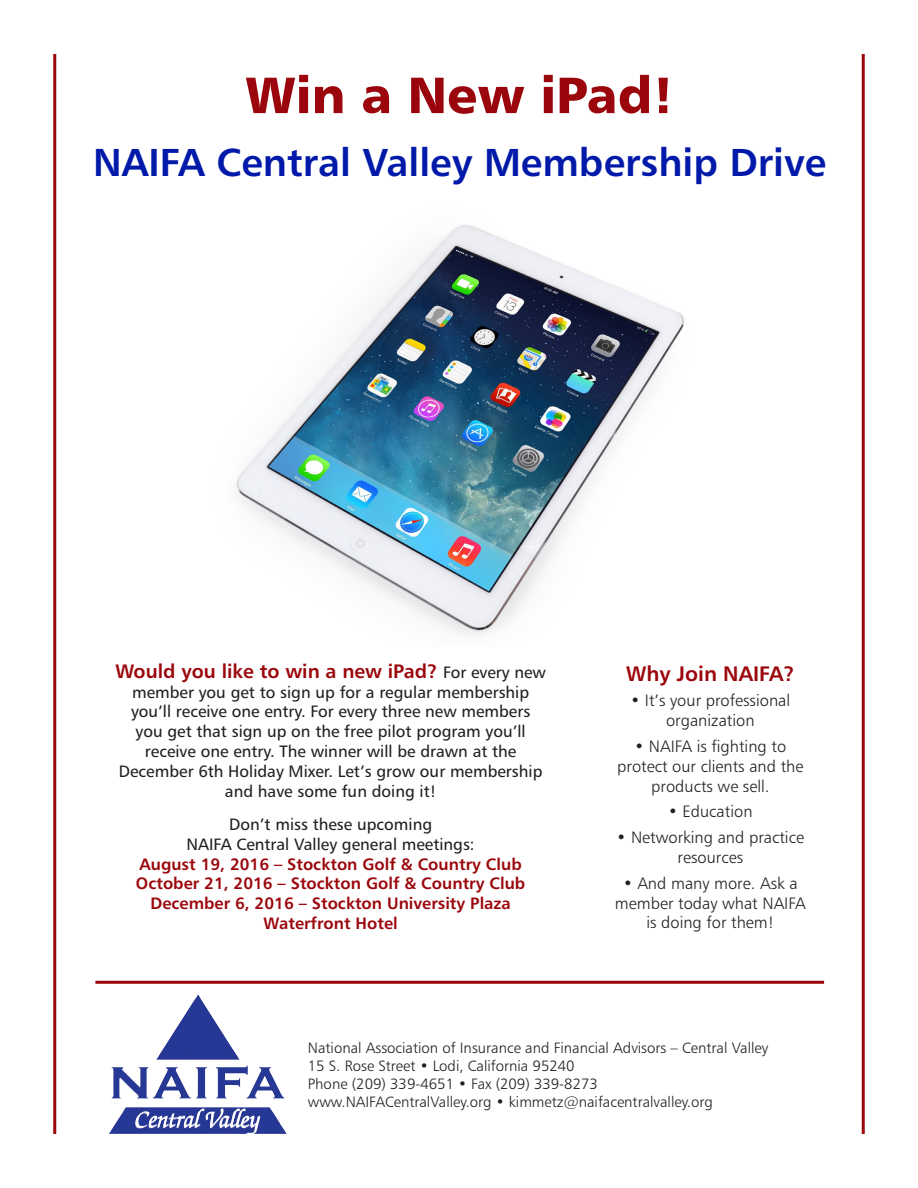
<style>
.page{position:relative;width:918px;height:1188px;background:#fff}
.page>*{position:absolute;margin:0;border:0;box-sizing:border-box;transform-origin:0 0}
.t1{font:51px "Humanist 777 BT Black B";color:#9a060b}
.t2{font:39px "Humanist 777 BT Bold B";color:#0019a9}
.t3{font:21px "Humanist 777 BT Bold B";color:#9a060b}
.t4{font:19.5px "Humanist 777 BT Bold B";color:#9a060b}
.t5{font:16.5px/19.8px "Humanist 777 BT Roman B";color:#231f20;text-align:center}
.t6{font:16.5px/19.8px "Humanist 777 BT Bold B";color:#9a060b;text-align:center}
.t7{font:16.5px/19.8px "Humanist 777 BT Light B";color:#231f20;text-align:center}
.t8{font:15px/18px "Humanist 777 BT Light B";color:#231f20}
.s1{font-family:"Humanist 777 BT Roman B";font-size:16.5px;color:#231f20}
.s2{font-family:"Humanist 777 BT Roman B";color:#231f20}
</style>
<div class="page">
<img style="left:109px;top:994px;width:176px;height:140px">
<hr style="left:53px;top:54px;width:3px;height:1080px;background:#9a060b">
<hr style="left:862px;top:54px;width:3px;height:1080px;background:#9a060b">
<img style="left:236px;top:225px;width:449px;height:410px">
<hr style="left:95px;top:981px;width:729px;height:3px;background:#9a060b">
<p class="t1" style="left:245px;top:63px;width:430px">Win a New iPad!</p>
<p class="t2" style="left:93px;top:138px;width:734px">NAIFA Central Valley Membership Drive</p>
<p class="t4" style="left:115px;top:659px;width:432px">Would you like to win a new iPad? <span class="s1">For every new</span></p>
<p class="t5" style="left:119px;top:682px;width:425px">member you get to sign up for a regular membership you’ll receive one entry. For every three new members you get that sign up on the free pilot program you’ll receive one entry. The winner will be drawn at the December 6th Holiday Mixer. Let’s grow our membership and have some fun doing it!</p>
<p class="t6" style="left:136px;top:814px;width:391px"><span class="s2">Don’t miss these upcoming<br>NAIFA Central Valley general meetings:<br></span>August 19, 2016 – Stockton Golf &amp; Country Club October 21, 2016 – Stockton Golf &amp; Country Club December 6, 2016 – Stockton University Plaza Waterfront Hotel</p>
<p class="t3" style="left:626px;top:660px;width:170px">Why Join NAIFA?</p>
<p class="t7" style="left:631px;top:690px;width:161px">• It’s your professional organization</p>
<p class="t7" style="left:617px;top:736px;width:188px">• NAIFA is fighting to protect our clients and the products we sell.</p>
<p class="t7" style="left:668px;top:801px;width:86px">• Education</p>
<p class="t7" style="left:617px;top:827px;width:189px">• Networking and practice resources</p>
<p class="t7" style="left:615px;top:873px;width:192px">• And many more. Ask a member today what NAIFA is doing for them!</p>
<p class="t8" style="left:308px;top:1039px;width:462px">National Association of Insurance and Financial Advisors – Central Valley 15 S. Rose Street • Lodi, California 95240<br>Phone (209) 339-4651 • Fax (209) 339-8273 www.NAIFACentralValley.org • kimmetz@naifacentralvalley.org</p>
</div>
